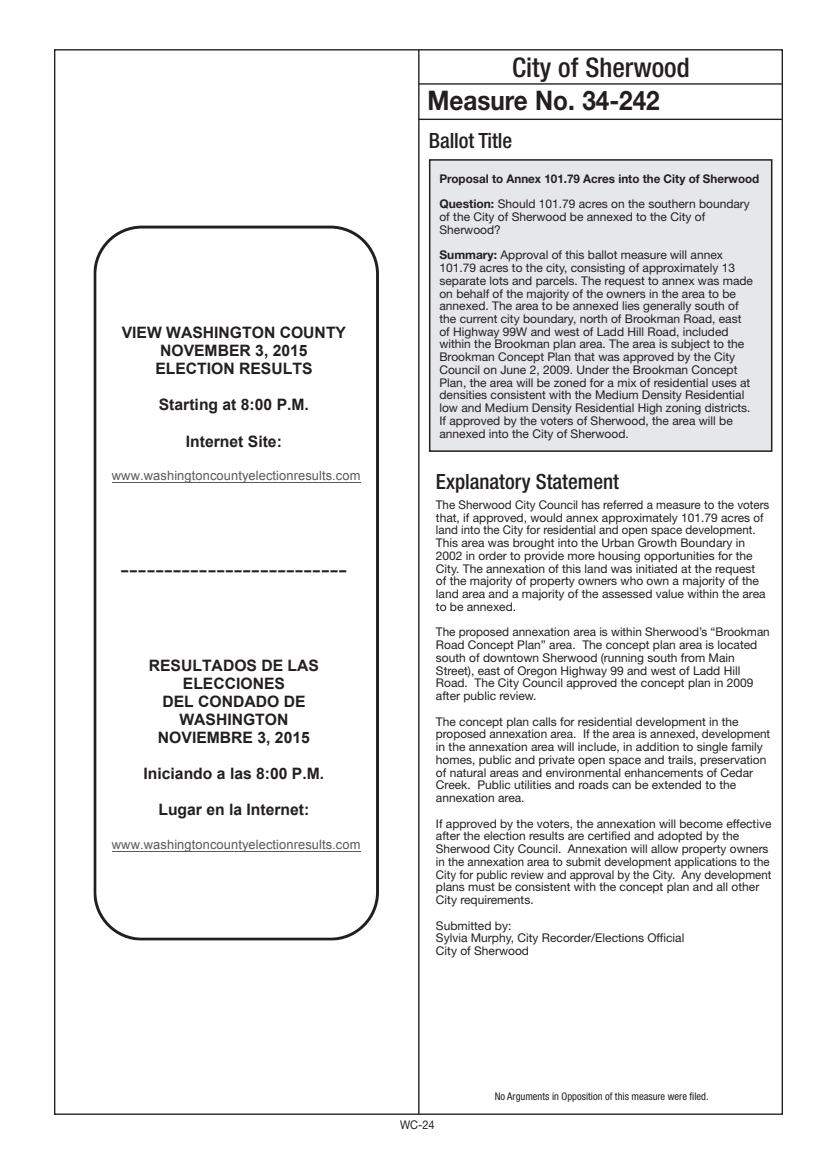
<style>
.page{position:relative;width:837px;height:1161px;background:#fff}
.page>*{position:absolute;margin:0;border:0;box-sizing:border-box;transform-origin:0 0}
.t1{font:700 27px "Helvetica Neue";color:#231f20;scale:.9 1}
.t2{font:500 condensed 27px "Helvetica Neue";color:#231f20}
.t3{font:26.1px "Arial";color:#231f20}
.t4{font:500 condensed 21px "Helvetica Neue";color:#231f20}
.t5{font:700 15.75px/18px "Arial";color:#231f20;text-align:center}
.t6{font:12.9px "Arial";letter-spacing:.01em;color:#5a5a5d}
.t7{font:12px/12.8px "Helvetica Neue";color:#231f20}
.t8{font:700 12px/25.5px "Helvetica Neue";color:#231f20}
.t9{font:12px "Helvetica Neue";color:#231f20;scale:.91 1}
.t10{font:condensed 10.5px "Helvetica Neue";color:#231f20}
.s1{font-weight:400}
.s2{font-weight:700}
</style>
<div class="page">
<hr style="left:418px;top:50px;width:2px;height:1064px;background:#231f20">
<hr style="left:419px;top:119px;width:363px;height:1px;background:#231f20">
<hr style="left:419px;top:83px;width:363px;height:2px;background:#231f20">
<div style="left:430px;top:160px;width:342px;height:291px;background:#e6e7e9"></div>
<div style="left:429px;top:159px;width:343px;height:293px;border:2px solid #231f20"></div>
<svg style="left:93px;top:225px;width:286px;height:716px"></svg>
<hr style="left:112px;top:482px;width:249px;height:1px;background:#5a5a5d">
<hr style="left:112px;top:851px;width:249px;height:1px;background:#5a5a5d">
<h3 class="t5" style="left:122px;top:324px;width:226px">VIEW WASHINGTON COUNTY<br>NOVEMBER 3, 2015<br>ELECTION RESULTS</h3>
<h3 class="t5" style="left:159px;top:396px;width:152px">Starting at 8:00 P.M.</h3>
<h3 class="t5" style="left:186px;top:432px;width:98px">Internet Site:</h3>
<p class="t6" style="left:112px;top:467px;width:250px">www.washingtoncountyelectionresults.com</p>
<h2 class="t3" style="left:121px;top:552px;width:228px">--------------------------</h2>
<h3 class="t5" style="left:149px;top:657px;width:172px">RESULTADOS DE LAS<br>ELECCIONES<br>DEL CONDADO DE<br>WASHINGTON<br>NOVIEMBRE 3, 2015</h3>
<h3 class="t5" style="left:144px;top:765px;width:182px">Iniciando a las 8:00 P.M.</h3>
<h3 class="t5" style="left:158px;top:801px;width:153px">Lugar en la Internet:</h3>
<p class="t6" style="left:112px;top:836px;width:250px">www.washingtoncountyelectionresults.com</p>
<h1 class="t2" style="left:512px;top:51px;width:179px">City of Sherwood</h1>
<h1 class="t1" style="left:428px;top:84px;width:260px">Measure No. 34-242</h1>
<h3 class="t4" style="left:429px;top:128px;width:85px">Ballot Title</h3>
<p class="t8" style="left:439px;top:165px;width:321px">Proposal to Annex 101.79 Acres into the City of Sherwood<br>Question: <span class="s1">Should 101.79 acres on the southern boundary</span></p>
<p class="t7" style="left:439px;top:210px;width:267px">of the City of Sherwood be annexed to the City of<br>Sherwood?</p>
<p class="t7" style="left:439px;top:248px;width:315px"><span class="s2">Summary:</span> Approval of this ballot measure will annex 101.79 acres to the city, consisting of approximately 13 separate lots and parcels. The request to annex was made on behalf of the majority of the owners in the area to be annexed. The area to be annexed lies generally south of the current city boundary, north of Brookman Road, east of Highway 99W and west of Ladd Hill Road, included within the Brookman plan area. The area is subject to the Brookman Concept Plan that was approved by the City Council on June 2, 2009. Under the Brookman Concept Plan, the area will be zoned for a mix of residential uses at densities consistent with the Medium Density Residential low and Medium Density Residential High zoning districts.<br>If approved by the voters of Sherwood, the area will be annexed into the City of Sherwood.</p>
<h3 class="t4" style="left:436px;top:469px;width:185px">Explanatory Statement</h3>
<p class="t7" style="left:436px;top:498px;width:335px">The Sherwood City Council has referred a measure to the voters that, if approved, would annex approximately 101.79 acres of land into the City for residential and open space development.<br>This area was brought into the Urban Growth Boundary in 2002 in order to provide more housing opportunities for the City. The annexation of this land was initiated at the request<br>of the majority of property owners who own a majority of the land area and a majority of the assessed value within the area to be annexed.</p>
<p class="t7" style="left:436px;top:626px;width:335px">The proposed annexation area is within Sherwood’s “Brookman Road Concept Plan” area. The concept plan area is located south of downtown Sherwood (running south from Main Street), east of Oregon Highway 99 and west of Ladd Hill Road. The City Council approved the concept plan in 2009 after public review.</p>
<p class="t7" style="left:436px;top:715px;width:336px">The concept plan calls for residential development in the proposed annexation area. If the area is annexed, development in the annexation area will include, in addition to single family homes, public and private open space and trails, preservation of natural areas and environmental enhancements of Cedar Creek. Public utilities and roads can be extended to the annexation area.</p>
<p class="t7" style="left:436px;top:817px;width:337px">If approved by the voters, the annexation will become effective after the election results are certified and adopted by the Sherwood City Council. Annexation will allow property owners in the annexation area to submit development applications to the City for public review and approval by the City. Any development plans must be consistent with the concept plan and all other City requirements.</p>
<p class="t7" style="left:436px;top:919px;width:250px">Submitted by:<br>Sylvia Murphy, City Recorder/Elections Official<br>City of Sherwood</p>
<p class="t9" style="left:400px;top:1117px;width:39px">WC-24</p>
<p class="t10" style="left:495px;top:1090px;width:215px">No Arguments in Opposition of this measure were filed.</p>
</div>
